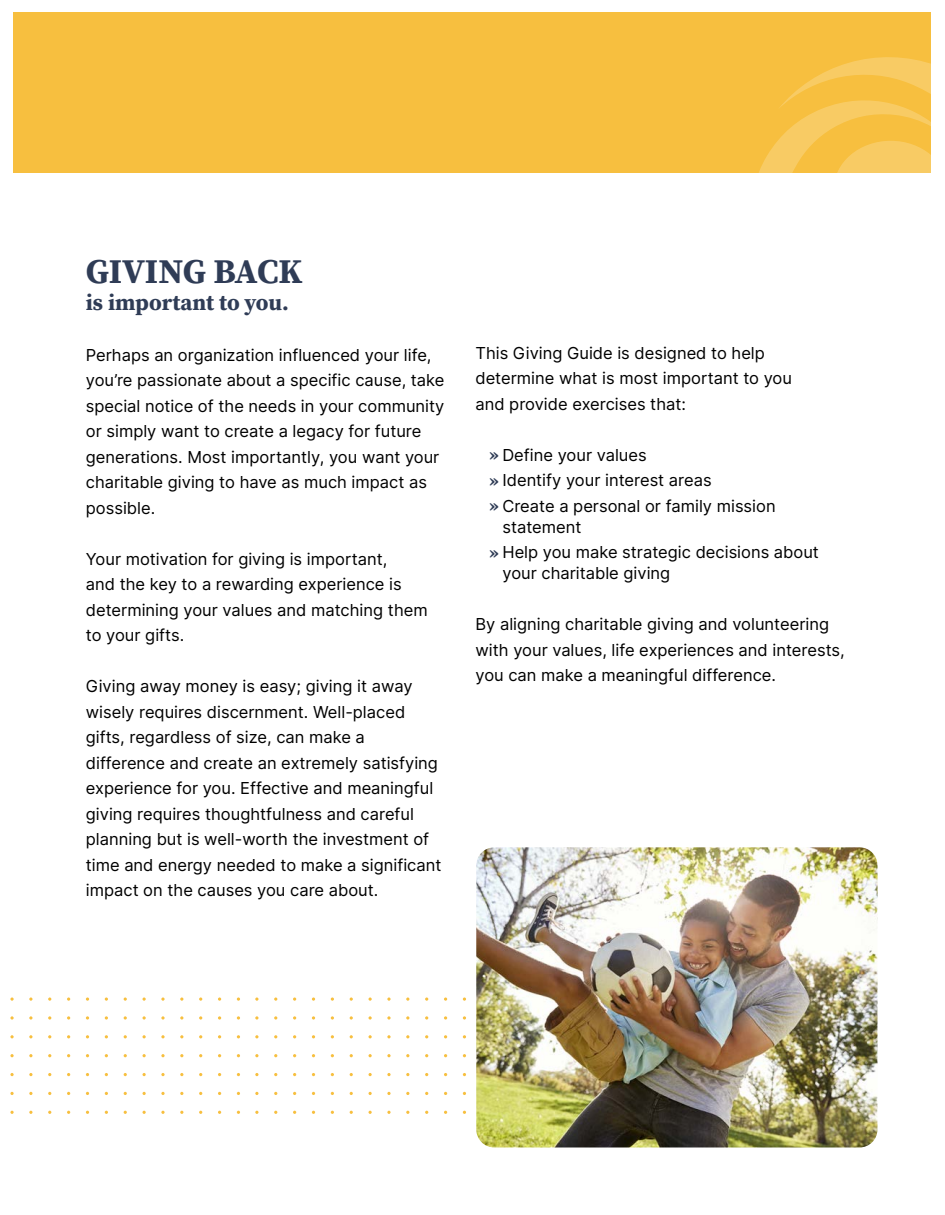
<style>
.page{position:relative;width:945px;height:1215px;background:#fff}
.page>*{position:absolute;margin:0;border:0;box-sizing:border-box;transform-origin:0 0}
.t1{font:700 34.5px "Source Serif Pro";letter-spacing:-.005em;color:#2f3c56}
.t2{font:700 22.5px "Source Serif Pro";color:#2f3c56}
.t3{font:16.5px/25.5px "Inter";color:#000}
.s1{font-family:"Source Serif Pro";font-weight:900;color:#2f3c56}
</style>
<div class="page">
<svg style="left:255px;top:1111px;width:4px;height:3px"></svg>
<svg style="left:255px;top:1092px;width:4px;height:3px"></svg>
<svg style="left:255px;top:1073px;width:4px;height:3px"></svg>
<svg style="left:255px;top:1054px;width:4px;height:3px"></svg>
<svg style="left:387px;top:1111px;width:4px;height:3px"></svg>
<svg style="left:387px;top:1092px;width:4px;height:3px"></svg>
<svg style="left:387px;top:1073px;width:4px;height:3px"></svg>
<svg style="left:387px;top:1054px;width:4px;height:3px"></svg>
<svg style="left:255px;top:1016px;width:4px;height:4px"></svg>
<svg style="left:274px;top:1016px;width:3px;height:4px"></svg>
<svg style="left:293px;top:1016px;width:3px;height:4px"></svg>
<svg style="left:255px;top:997px;width:4px;height:4px"></svg>
<svg style="left:293px;top:997px;width:3px;height:4px"></svg>
<svg style="left:312px;top:1016px;width:3px;height:4px"></svg>
<svg style="left:331px;top:1016px;width:3px;height:4px"></svg>
<svg style="left:312px;top:997px;width:3px;height:4px"></svg>
<svg style="left:331px;top:997px;width:3px;height:4px"></svg>
<svg style="left:350px;top:1016px;width:3px;height:4px"></svg>
<svg style="left:387px;top:1016px;width:4px;height:4px"></svg>
<svg style="left:387px;top:997px;width:4px;height:4px"></svg>
<svg style="left:425px;top:1016px;width:3px;height:4px"></svg>
<svg style="left:444px;top:1016px;width:3px;height:4px"></svg>
<svg style="left:425px;top:997px;width:3px;height:4px"></svg>
<svg style="left:444px;top:997px;width:3px;height:4px"></svg>
<svg style="left:463px;top:1016px;width:3px;height:4px"></svg>
<svg style="left:463px;top:997px;width:3px;height:4px"></svg>
<img style="left:476px;top:847px;width:402px;height:301px">
<svg style="left:10px;top:1111px;width:4px;height:3px"></svg>
<svg style="left:10px;top:1092px;width:4px;height:3px"></svg>
<svg style="left:10px;top:1073px;width:4px;height:3px"></svg>
<svg style="left:10px;top:1054px;width:4px;height:3px"></svg>
<svg style="left:29px;top:1111px;width:4px;height:3px"></svg>
<svg style="left:29px;top:1092px;width:4px;height:3px"></svg>
<svg style="left:29px;top:1073px;width:4px;height:3px"></svg>
<svg style="left:29px;top:1054px;width:4px;height:3px"></svg>
<svg style="left:10px;top:1016px;width:4px;height:4px"></svg>
<svg style="left:10px;top:997px;width:4px;height:4px"></svg>
<svg style="left:29px;top:1016px;width:4px;height:4px"></svg>
<svg style="left:48px;top:1016px;width:3px;height:4px"></svg>
<svg style="left:29px;top:997px;width:4px;height:4px"></svg>
<svg style="left:67px;top:1016px;width:3px;height:4px"></svg>
<svg style="left:86px;top:1016px;width:3px;height:4px"></svg>
<svg style="left:67px;top:997px;width:3px;height:4px"></svg>
<svg style="left:86px;top:997px;width:3px;height:4px"></svg>
<svg style="left:161px;top:1111px;width:4px;height:3px"></svg>
<svg style="left:161px;top:1092px;width:4px;height:3px"></svg>
<svg style="left:161px;top:1073px;width:4px;height:3px"></svg>
<svg style="left:161px;top:1054px;width:4px;height:3px"></svg>
<svg style="left:105px;top:1016px;width:3px;height:4px"></svg>
<svg style="left:124px;top:1016px;width:3px;height:4px"></svg>
<svg style="left:105px;top:997px;width:3px;height:4px"></svg>
<svg style="left:161px;top:1016px;width:4px;height:4px"></svg>
<svg style="left:161px;top:997px;width:4px;height:4px"></svg>
<svg style="left:199px;top:1016px;width:3px;height:4px"></svg>
<svg style="left:199px;top:997px;width:3px;height:4px"></svg>
<svg style="left:218px;top:1016px;width:3px;height:4px"></svg>
<svg style="left:237px;top:1016px;width:3px;height:4px"></svg>
<svg style="left:218px;top:997px;width:3px;height:4px"></svg>
<svg style="left:237px;top:997px;width:3px;height:4px"></svg>
<div style="left:14px;top:12px;width:918px;height:160px;background:#f7bf3f"></div>
<svg style="left:759px;top:44px;width:173px;height:128px"></svg>
<p class="t1" style="left:86px;top:247px;width:218px">GIVING BACK</p>
<p class="t2" style="left:86px;top:287px;width:205px">is important to you.</p>
<p class="t3" style="left:86px;top:342px;width:360px">Perhaps an organization influenced your life, you’re passionate about a specific cause, take special notice of the needs in your community or simply want to create a legacy for future generations. Most importantly, you want your charitable giving to have as much impact as possible.</p>
<p class="t3" style="left:86px;top:546px;width:343px">Your motivation for giving is important,<br>and the key to a rewarding experience is determining your values and matching them to your gifts.</p>
<p class="t3" style="left:86px;top:673px;width:357px">Giving away money is easy; giving it away wisely requires discernment. Well-placed gifts, regardless of size, can make a difference and create an extremely satisfying experience for you. Effective and meaningful giving requires thoughtfulness and careful planning but is well-worth the investment of time and energy needed to make a significant impact on the causes you care about.</p>
<p class="t3" style="left:475px;top:340px;width:318px">This Giving Guide is designed to help determine what is most important to you</p>
<p class="t3" style="left:475px;top:391px;width:212px">and provide exercises that:</p>
<p class="t3" style="left:489px;top:442px;width:159px"><span class="s1">»</span> Define your values</p>
<p class="t3" style="left:489px;top:467px;width:224px"><span class="s1">»</span> Identify your interest areas</p>
<p class="t3" style="left:489px;top:493px;width:288px"><span class="s1">»</span> Create a personal or family mission</p>
<p class="t3" style="left:502px;top:514px;width:81px">statement</p>
<p class="t3" style="left:489px;top:539px;width:331px"><span class="s1">»</span> Help you make strategic decisions about</p>
<p class="t3" style="left:502px;top:560px;width:169px">your charitable giving</p>
<p class="t3" style="left:475px;top:611px;width:371px">By aligning charitable giving and volunteering with your values, life experiences and interests, you can make a meaningful difference.</p>
</div>
